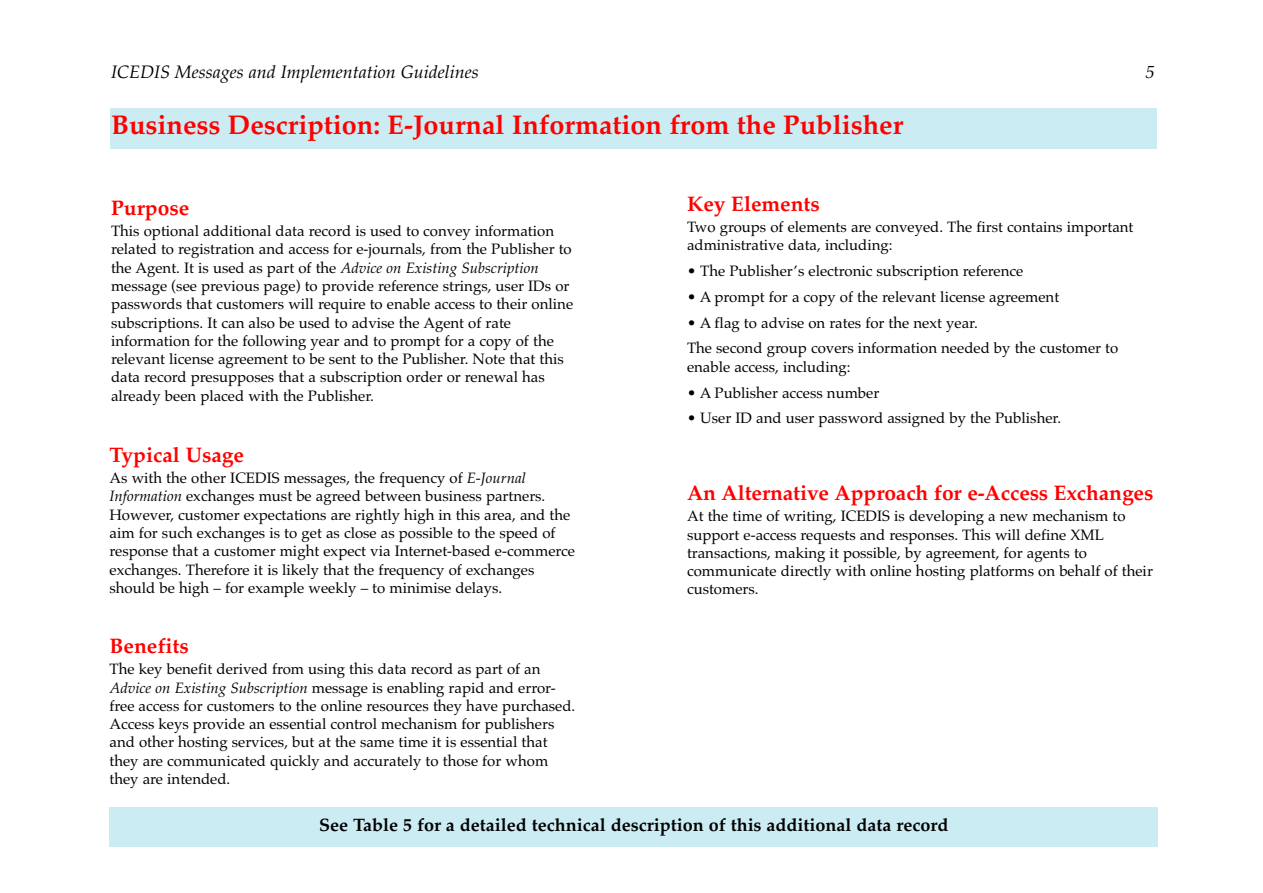
<style>
.page{position:relative;width:1263px;height:893px;background:#fff}
.page>*{position:absolute;margin:0;border:0;box-sizing:border-box;transform-origin:0 0}
.t1{font:700 27px "Palatino";color:#f00}
.t2{font:700 21px "Palatino";letter-spacing:-.005em;color:#f00}
.t3{font:700 18px "Palatino";color:#000}
.t4{font:italic 18px "Palatino";color:#000}
.t5{font:15px/18.3px "Palatino";color:#000}
.s1{font-style:italic}
</style>
<div class="page">
<div style="left:110px;top:108px;width:1046px;height:40px;background:#ccecf4"></div>
<div style="left:110px;top:807px;width:1048px;height:39px;background:#ccecf4"></div>
<p class="t4" style="left:111px;top:61px;width:369px">ICEDIS Messages and Implementation Guidelines</p>
<p class="t4" style="left:1146px;top:61px;width:10px">5</p>
<h1 class="t1" style="left:111px;top:109px;width:794px">Business Description: E-Journal Information from the Publisher</h1>
<h2 class="t2" style="left:111px;top:195px;width:80px">Purpose</h2>
<p class="t5" style="left:111px;top:222px;width:464px">This optional additional data record is used to convey information related to registration and access for e-journals, from the Publisher to the Agent. It is used as part of the <span class="s1">Advice on Existing Subscription </span>message (see previous page) to provide reference strings, user IDs or passwords that customers will require to enable access to their online subscriptions. It can also be used to advise the Agent of rate information for the following year and to prompt for a copy of the relevant license agreement to be sent to the Publisher. Note that this data record presupposes that a subscription order or renewal has already been placed with the Publisher.</p>
<h2 class="t2" style="left:110px;top:442px;width:136px">Typical Usage</h2>
<p class="t5" style="left:110px;top:469px;width:467px">As with the other ICEDIS messages, the frequency of <span class="s1">E-Journal Information</span> exchanges must be agreed between business partners.<br>However, customer expectations are rightly high in this area, and the aim for such exchanges is to get as close as possible to the speed of response that a customer might expect via Internet-based e-commerce exchanges. Therefore it is likely that the frequency of exchanges should be high – for example weekly – to minimise delays.</p>
<h2 class="t2" style="left:687px;top:191px;width:134px">Key Elements</h2>
<p class="t5" style="left:687px;top:217px;width:448px">Two groups of elements are conveyed. The first contains important administrative data, including:</p>
<p class="t5" style="left:687px;top:262px;width:338px">• The Publisher’s electronic subscription reference</p>
<p class="t5" style="left:687px;top:287px;width:374px">• A prompt for a copy of the relevant license agreement</p>
<p class="t5" style="left:687px;top:309px;width:433px;line-height:25.8px">• A flag to advise on rates for the next year.<br>The second group covers information needed by the customer to</p>
<p class="t5" style="left:687px;top:357px;width:165px">enable access, including:</p>
<p class="t5" style="left:687px;top:383px;width:194px">• A Publisher access number</p>
<p class="t5" style="left:687px;top:409px;width:376px">• User ID and user password assigned by the Publisher.</p>
<h2 class="t2" style="left:687px;top:481px;width:468px">An Alternative Approach for e-Access Exchanges</h2>
<p class="t5" style="left:687px;top:507px;width:467px">At the time of writing, ICEDIS is developing a new mechanism to support e-access requests and responses. This will define XML transactions, making it possible, by agreement, for agents to communicate directly with online hosting platforms on behalf of their customers.</p>
<h2 class="t2" style="left:110px;top:633px;width:81px">Benefits</h2>
<p class="t5" style="left:109px;top:660px;width:467px">The key benefit derived from using this data record as part of an <span class="s1">Advice on Existing Subscription</span> message is enabling rapid and error&shy;free access for customers to the online resources they have purchased.<br>Access keys provide an essential control mechanism for publishers and other hosting services, but at the same time it is essential that they are communicated quickly and accurately to those for whom they are intended.</p>
<p class="t3" style="left:319px;top:814px;width:631px">See Table 5 for a detailed technical description of this additional data record</p>
</div>
